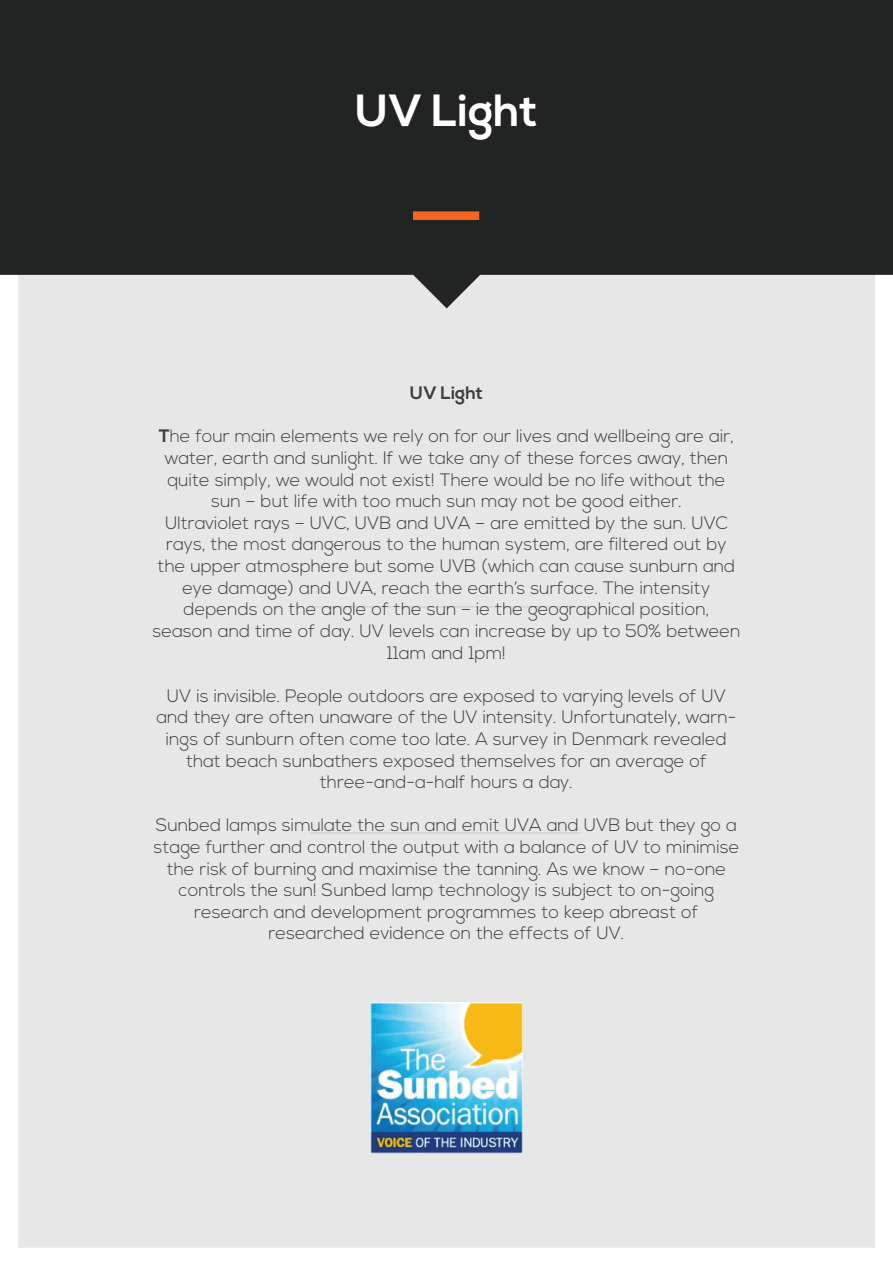
<style>
.page{position:relative;width:893px;height:1263px;background:#fff}
.page>*{position:absolute;margin:0;border:0;box-sizing:border-box;transform-origin:0 0}
.t1{font:700 45px "Nexa";color:#fff}
.t2{font:300 18px/21.6px "Nexa";color:#3e3e3f;text-align:center}
.t3{font:700 18px "Nexa";color:#3e3e3f}
.s1{font-weight:700}
</style>
<div class="page">
<img style="left:0;top:0;width:893px;height:1248px">
<img style="left:370px;top:1003px;width:153px;height:150px">
<h1 class="t1" style="left:355px;top:84px;width:184px">UV Light</h1>
<p class="t3" style="left:410px;top:383px;width:75px">UV Light</p>
<p class="t2" style="left:152px;top:426px;width:590px"><span class="s1">T</span>he four main elements we rely on for our lives and wellbeing are air, water, earth and sunlight. If we take any of these forces away, then quite simply, we would not exist! There would be no life without the sun – but life with too much sun may not be good either.<br>Ultraviolet rays – UVC, UVB and UVA – are emitted by the sun. UVC rays, the most dangerous to the human system, are filtered out by the upper atmosphere but some UVB (which can cause sunburn and eye damage) and UVA, reach the earth’s surface. The intensity depends on the angle of the sun – ie the geographical position, season and time of day. UV levels can increase by up to 50% between 11am and 1pm!</p>
<p class="t2" style="left:156px;top:685px;width:582px">UV is invisible. People outdoors are exposed to varying levels of UV and they are often unaware of the UV intensity. Unfortunately, warn&shy;ings of sunburn often come too late. A survey in Denmark revealed that beach sunbathers exposed themselves for an average of three-and-a-half hours a day.</p>
<p class="t2" style="left:153px;top:815px;width:588px">Sunbed lamps simulate the sun and emit UVA and UVB but they go a stage further and control the output with a balance of UV to minimise the risk of burning and maximise the tanning. As we know – no-one controls the sun! Sunbed lamp technology is subject to on-going research and development programmes to keep abreast of researched evidence on the effects of UV.</p>
</div>
